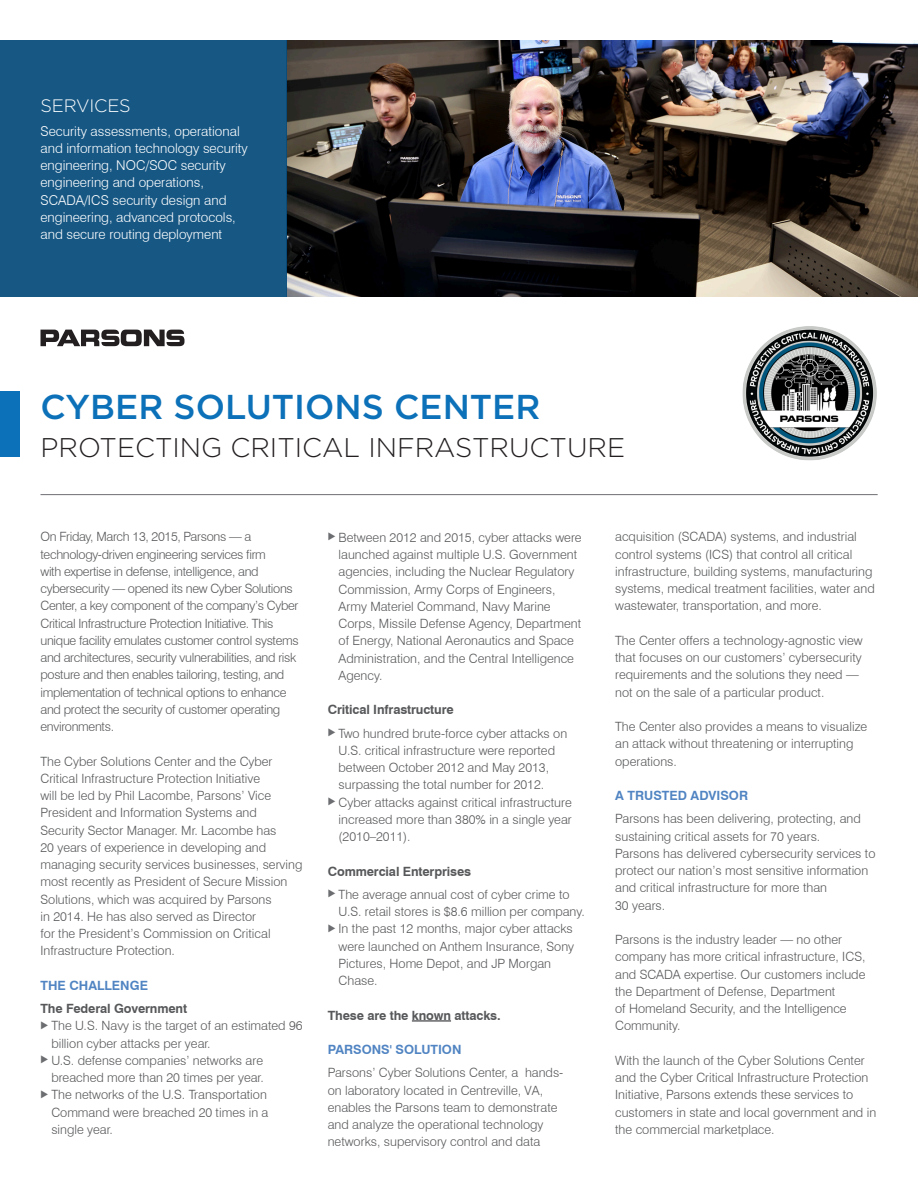
<style>
.page{position:relative;width:918px;height:1188px;background:#fff}
.page>*{position:absolute;margin:0;border:0;box-sizing:border-box;transform-origin:0 0}
.t1{font:500 34.5px "Gotham";color:#0c71b8}
.t2{font:300 27px "Gotham";color:#231f20}
.Paragraph_Style_2{font:300 18px "Gotham";letter-spacing:-.01em;color:#fff}
.Paragraph_Style_2-2{font:300 13.5px/17.2px "Swiss 721 BT";color:#fff}
.Paragraph_Style_2-3{font:300 12.75px/17.2px "Swiss 721 BT";color:#57585a}
.Paragraph_Style_2-4{font:300 12.75px/17.2px "Swiss 721 BT";letter-spacing:-.025em;color:#57585a}
.Paragraph_Style_2-5{font:700 12.75px "Swiss 721 BT";letter-spacing:-.01em;color:#57585a}
.Paragraph_Style_2-6{font:700 12.75px "Swiss 721 BT";color:#5084c2}
.s1{font-family:"Proxima Nova";font-weight:400;color:#6c6d70}
</style>
<div class="page">
<img style="left:287px;top:40px;width:631px;height:257px">
<hr style="left:412px;top:1020px;width:39px;height:2px;background:#57585a">
<svg style="left:40px;top:330px;width:144px;height:16px"></svg>
<hr style="left:40px;top:494px;width:838px;height:1px;background:#6c6f72">
<div style="left:0;top:392px;width:19px;height:65px;background:#0c71b8"></div>
<img style="left:742px;top:326px;width:135px;height:135px">
<div style="left:0;top:40px;width:287px;height:257px;background:#165784"></div>
<p class="Paragraph_Style_2" style="left:40px;top:95px;width:92px">SERVICES</p>
<p class="Paragraph_Style_2-2" style="left:40px;top:122px;width:209px">Security assessments, operational and information technology security engineering, NOC/SOC security engineering and operations, SCADA/ICS security design and engineering, advanced protocols, and secure routing deployment</p>
<p class="t1" style="left:40px;top:384px;width:501px">CYBER SOLUTIONS CENTER</p>
<p class="t2" style="left:40px;top:430px;width:586px">PROTECTING CRITICAL INFRASTRUCTURE</p>
<p class="Paragraph_Style_2-4" style="left:40px;top:528px;width:260px">On Friday, March 13, 2015, Parsons — a technology-driven engineering services firm<br>with expertise in defense, intelligence, and cybersecurity — opened its new Cyber Solutions Center, a key component of the company’s Cyber Critical Infrastructure Protection Initiative. This unique facility emulates customer control systems and architectures, security vulnerabilities, and risk posture and then enables tailoring, testing, and implementation of technical options to enhance and protect the security of customer operating environments.</p>
<p class="Paragraph_Style_2-3" style="left:40px;top:752px;width:263px">The Cyber Solutions Center and the Cyber Critical Infrastructure Protection Initiative<br>will be led by Phil Lacombe, Parsons’ Vice President and Information Systems and Security Sector Manager. Mr. Lacombe has<br>20 years of experience in developing and managing security services businesses, serving most recently as President of Secure Mission Solutions, which was acquired by Parsons<br>in 2014. He has also served as Director<br>for the President’s Commission on Critical Infrastructure Protection.</p>
<p class="Paragraph_Style_2-6" style="left:40px;top:978px;width:109px">THE CHALLENGE</p>
<p class="Paragraph_Style_2-5" style="left:40px;top:1001px;width:148px">The Federal Government</p>
<p class="Paragraph_Style_2-3" style="left:51px;top:1017px;width:253px;text-indent:-11px"><span class="s1">⊲</span> The U.S. Navy is the target of an estimated 96 billion cyber attacks per year.</p>
<p class="Paragraph_Style_2-3" style="left:40px;top:1052px;width:225px;text-align:right"><span class="s1">⊲</span> U.S. defense companies’ networks are breached more than 20 times per year.</p>
<p class="Paragraph_Style_2-3" style="left:51px;top:1086px;width:219px;text-indent:-11px"><span class="s1">⊲</span> The networks of the U.S. Transportation<br>Command were breached 20 times in a single year.</p>
<p class="Paragraph_Style_2-3" style="left:339px;top:529px;width:245px;text-indent:-11px"><span class="s1">⊲</span> Between 2012 and 2015, cyber attacks were launched against multiple U.S. Government agencies, including the Nuclear Regulatory Commission, Army Corps of Engineers, Army Materiel Command, Navy Marine Corps, Missile Defense Agency, Department of Energy, National Aeronautics and Space Administration, and the Central Intelligence Agency.</p>
<p class="Paragraph_Style_2-5" style="left:328px;top:702px;width:127px">Critical Infrastructure</p>
<p class="Paragraph_Style_2-3" style="left:339px;top:724px;width:230px;text-indent:-11px"><span class="s1">⊲</span> Two hundred brute-force cyber attacks on U.S. critical infrastructure were reported between October 2012 and May 2013, surpassing the total number for 2012.</p>
<p class="Paragraph_Style_2-3" style="left:339px;top:793px;width:235px;text-align:justify;text-indent:-11px"><span class="s1">⊲</span> Cyber attacks against critical infrastructure increased more than 380% in a single year (2010–2011).</p>
<p class="Paragraph_Style_2-5" style="left:328px;top:863px;width:145px">Commercial Enterprises</p>
<p class="Paragraph_Style_2-3" style="left:339px;top:886px;width:248px;text-indent:-11px"><span class="s1">⊲</span> The average annual cost of cyber crime to<br>U.S. retail stores is $8.6 million per company.</p>
<p class="Paragraph_Style_2-3" style="left:339px;top:920px;width:237px;text-indent:-11px"><span class="s1">⊲</span> In the past 12 months, major cyber attacks were launched on Anthem Insurance, Sony<br>Pictures, Home Depot, and JP Morgan<br>Chase.</p>
<p class="Paragraph_Style_2-5" style="left:328px;top:1007px;width:175px">These are the known attacks.</p>
<p class="Paragraph_Style_2-6" style="left:328px;top:1042px;width:135px">PARSONS' SOLUTION</p>
<p class="Paragraph_Style_2-3" style="left:328px;top:1064px;width:237px">Parsons’ Cyber Solutions Center, a hands&shy;on laboratory located in Centreville, VA, enables the Parsons team to demonstrate and analyze the operational technology networks, supervisory control and data</p>
<p class="Paragraph_Style_2-3" style="left:615px;top:528px;width:261px">acquisition (SCADA) systems, and industrial control systems (ICS) that control all critical infrastructure, building systems, manufacturing systems, medical treatment facilities, water and wastewater, transportation, and more.</p>
<p class="Paragraph_Style_2-3" style="left:615px;top:632px;width:249px">The Center offers a technology-agnostic view that focuses on our customers’ cybersecurity requirements and the solutions they need — not on the sale of a particular product.</p>
<p class="Paragraph_Style_2-3" style="left:615px;top:718px;width:254px">The Center also provides a means to visualize an attack without threatening or interrupting operations.</p>
<p class="Paragraph_Style_2-6" style="left:615px;top:788px;width:134px">A TRUSTED ADVISOR</p>
<p class="Paragraph_Style_2-3" style="left:615px;top:810px;width:247px">Parsons has been delivering, protecting, and sustaining critical assets for 70 years.</p>
<p class="Paragraph_Style_2-3" style="left:615px;top:845px;width:262px">Parsons has delivered cybersecurity services to protect our nation’s most sensitive information and critical infrastructure for more than<br>30 years.</p>
<p class="Paragraph_Style_2-3" style="left:615px;top:931px;width:252px">Parsons is the industry leader — no other company has more critical infrastructure, ICS, and SCADA expertise. Our customers include the Department of Defense, Department<br>of Homeland Security, and the Intelligence Community.</p>
<p class="Paragraph_Style_2-3" style="left:615px;top:1052px;width:263px">With the launch of the Cyber Solutions Center and the Cyber Critical Infrastructure Protection Initiative, Parsons extends these services to customers in state and local government and in the commercial marketplace.</p>
</div>
